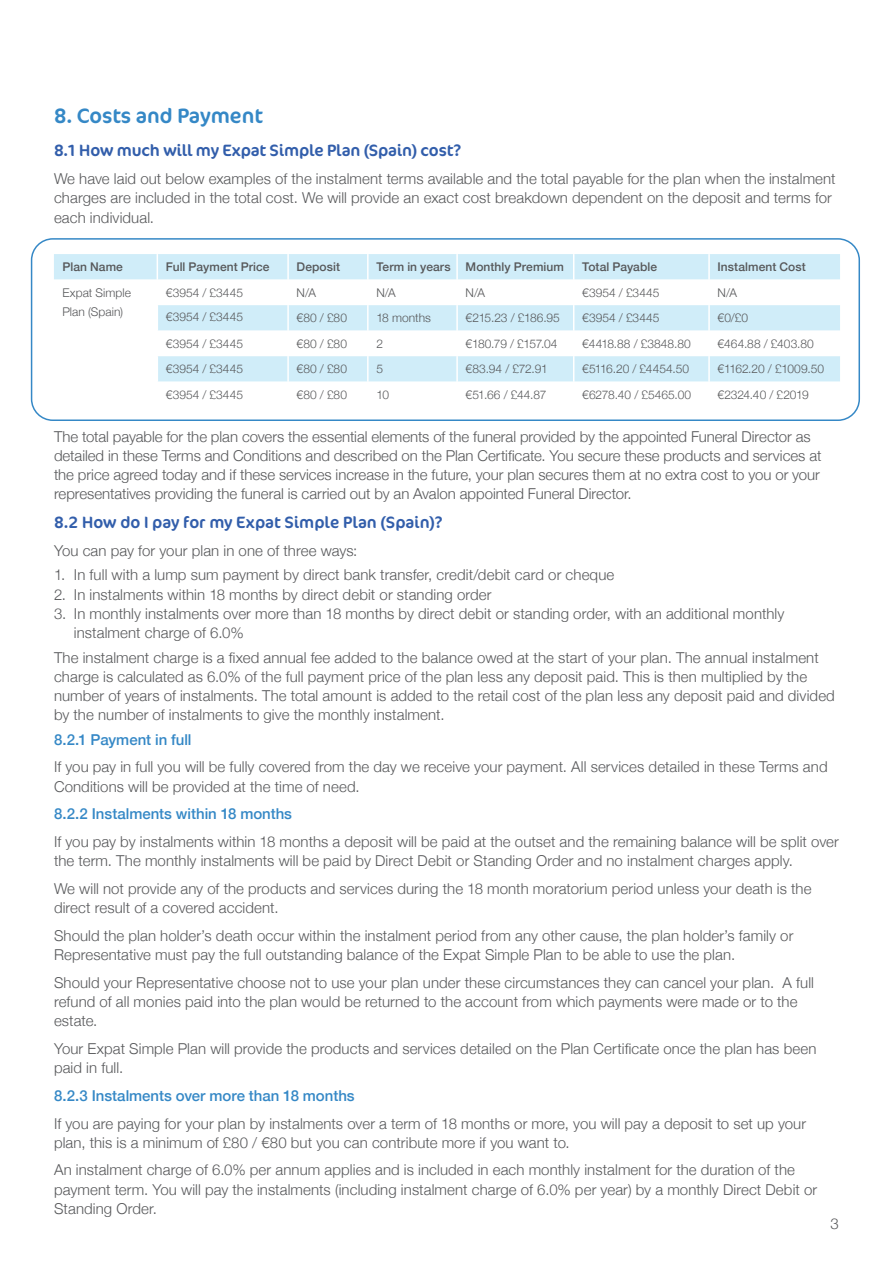
<style>
.page{position:relative;width:893px;height:1263px;background:#fff}
.page>*{position:absolute;margin:0;border:0;box-sizing:border-box;transform-origin:0 0}
.Sub_head{font:21px "Cocon Pro";color:#3588c6}
.SubSub_Head{font:16.5px "Cocon Pro";color:#325eab}
.Body_Copy{font:300 15px/19.2px "Helvetica Neue";letter-spacing:.005em;color:#57585a}
.SubSubSub_Head{font:300 15px/19.2px "Helvetica Neue";color:#57585a}
.SubSubSub_Head-2{font:500 15px "Helvetica Neue";letter-spacing:-.005em;color:#3588c6}
.Body_Copy-2{font:500 15px "Helvetica Neue";letter-spacing:-.005em;color:#3588c6}
.Body_Copy-3{font:300 12px/19.5px "Helvetica Neue";letter-spacing:.005em;color:#57585a}
.Body_Copy-4{font:500 12px "Helvetica Neue";letter-spacing:.005em;color:#57585a}
.Body_Copy-5{font:300 12px "Helvetica Neue";letter-spacing:-.025em;color:#57585a}
.Body_Copy-6{font:300 12px "Helvetica Neue";letter-spacing:-.015em;color:#57585a}
</style>
<div class="page">
<div style="left:54px;top:254px;width:786px;height:26px;background:#d0edf9"></div>
<svg style="left:158px;top:305px;width:682px;height:77px;fill:#d0edf9"></svg>
<hr style="left:287px;top:254px;width:2px;height:26px;background:#fff">
<hr style="left:367px;top:254px;width:2px;height:26px;background:#fff">
<hr style="left:456px;top:254px;width:2px;height:26px;background:#fff">
<hr style="left:708px;top:254px;width:2px;height:26px;background:#fff">
<hr style="left:287px;top:305px;width:2px;height:26px;background:#fff">
<hr style="left:367px;top:305px;width:2px;height:26px;background:#fff">
<hr style="left:456px;top:305px;width:2px;height:26px;background:#fff">
<hr style="left:708px;top:305px;width:2px;height:26px;background:#fff">
<hr style="left:287px;top:331px;width:2px;height:25px;background:#fff">
<hr style="left:367px;top:331px;width:2px;height:25px;background:#fff">
<hr style="left:456px;top:331px;width:2px;height:25px;background:#fff">
<hr style="left:708px;top:331px;width:2px;height:25px;background:#fff">
<hr style="left:287px;top:356px;width:2px;height:26px;background:#fff">
<hr style="left:367px;top:356px;width:2px;height:26px;background:#fff">
<hr style="left:456px;top:356px;width:2px;height:26px;background:#fff">
<hr style="left:708px;top:356px;width:2px;height:26px;background:#fff">
<svg style="left:157px;top:254px;width:1px;height:26px"></svg>
<svg style="left:573px;top:254px;width:1px;height:128px"></svg>
<div style="left:31px;top:238px;width:829px;height:183px;border:2px solid #3588c6;border-radius:21px"></div>
<p class="Sub_head" style="left:54px;top:102px;width:210px">8. Costs and Payment</p>
<p class="SubSub_Head" style="left:54px;top:139px;width:409px">8.1 How much will my Expat Simple Plan (Spain) cost?</p>
<p class="Body_Copy" style="left:54px;top:168px;width:783px">We have laid out below examples of the instalment terms available and the total payable for the plan when the instalment charges are included in the total cost. We will provide an exact cost breakdown dependent on the deposit and terms for each individual.</p>
<p class="Body_Copy-4" style="left:62px;top:257px;width:62px">Plan Name</p>
<p class="Body_Copy-4" style="left:166px;top:257px;width:105px">Full Payment Price</p>
<p class="Body_Copy-4" style="left:297px;top:257px;width:45px">Deposit</p>
<p class="Body_Copy-4" style="left:376px;top:257px;width:76px">Term in years</p>
<p class="Body_Copy-4" style="left:466px;top:257px;width:100px">Monthly Premium</p>
<p class="Body_Copy-4" style="left:582px;top:257px;width:76px">Total Payable</p>
<p class="Body_Copy-4" style="left:718px;top:257px;width:90px">Instalment Cost</p>
<p class="Body_Copy-3" style="left:62px;top:282px;width:70px">Expat Simple<br>Plan (Spain)</p>
<p class="Body_Copy-3" style="left:166px;top:282px;width:79px">€3954 / £3445</p>
<p class="Body_Copy-3" style="left:297px;top:282px;width:21px">N/A</p>
<p class="Body_Copy-3" style="left:376px;top:282px;width:21px">N/A</p>
<p class="Body_Copy-3" style="left:466px;top:282px;width:21px">N/A</p>
<p class="Body_Copy-3" style="left:582px;top:282px;width:79px">€3954 / £3445</p>
<p class="Body_Copy-3" style="left:718px;top:282px;width:21px">N/A</p>
<p class="Body_Copy-3" style="left:166px;top:306px;width:79px">€3954 / £3445</p>
<p class="Body_Copy-3" style="left:297px;top:307px;width:52px">€80 / £80</p>
<p class="Body_Copy-3" style="left:376px;top:307px;width:56px">18 months</p>
<p class="Body_Copy-5" style="left:466px;top:308px;width:96px">€215.23 / £186.95</p>
<p class="Body_Copy-3" style="left:582px;top:307px;width:79px">€3954 / £3445</p>
<p class="Body_Copy-3" style="left:718px;top:307px;width:32px">€0/£0</p>
<p class="Body_Copy-3" style="left:166px;top:333px;width:79px">€3954 / £3445</p>
<p class="Body_Copy-3" style="left:297px;top:333px;width:52px">€80 / £80</p>
<p class="Body_Copy-3" style="left:376px;top:333px;width:8px">2</p>
<p class="Body_Copy-5" style="left:466px;top:334px;width:93px">€180.79 / £157.04</p>
<p class="Body_Copy-3" style="left:582px;top:333px;width:110px">€4418.88 / £3848.80</p>
<p class="Body_Copy-3" style="left:718px;top:333px;width:98px">€464.88 / £403.80</p>
<p class="Body_Copy-3" style="left:166px;top:358px;width:79px">€3954 / £3445</p>
<p class="Body_Copy-3" style="left:297px;top:358px;width:52px">€80 / £80</p>
<p class="Body_Copy-3" style="left:376px;top:358px;width:8px">5</p>
<p class="Body_Copy-3" style="left:466px;top:358px;width:84px">€83.94 / £72.91</p>
<p class="Body_Copy-3" style="left:582px;top:358px;width:108px">€5116.20 / £4454.50</p>
<p class="Body_Copy-3" style="left:718px;top:358px;width:108px">€1162.20 / £1009.50</p>
<p class="Body_Copy-3" style="left:166px;top:384px;width:79px">€3954 / £3445</p>
<p class="Body_Copy-3" style="left:297px;top:384px;width:52px">€80 / £80</p>
<p class="Body_Copy-3" style="left:376px;top:384px;width:14px">10</p>
<p class="Body_Copy-3" style="left:466px;top:384px;width:82px">€51.66 / £44.87</p>
<p class="Body_Copy-3" style="left:582px;top:384px;width:110px">€6278.40 / £5465.00</p>
<p class="Body_Copy-6" style="left:718px;top:385px;width:93px">€2324.40 / £2019</p>
<p class="SubSubSub_Head" style="left:54px;top:426px;width:769px">The total payable for the plan covers the essential elements of the funeral provided by the appointed Funeral Director as detailed in these Terms and Conditions and described on the Plan Certificate. You secure these products and services at the price agreed today and if these services increase in the future, your plan secures them at no extra cost to you or your representatives providing the funeral is carried out by an Avalon appointed Funeral Director.</p>
<p class="SubSub_Head" style="left:54px;top:511px;width:390px">8.2 How do I pay for my Expat Simple Plan (Spain)?</p>
<p class="Body_Copy" style="left:54px;top:540px;width:305px">You can pay for your plan in one of three ways:</p>
<p class="Body_Copy" style="left:54px;top:564px;width:562px">1. In full with a lump sum payment by direct bank transfer, credit/debit card or cheque</p>
<p class="Body_Copy" style="left:54px;top:584px;width:439px">2. In instalments within 18 months by direct debit or standing order</p>
<p class="Body_Copy" style="left:74px;top:603px;width:712px;text-indent:-20px">3. In monthly instalments over more than 18 months by direct debit or standing order, with an additional monthly instalment charge of 6.0%</p>
<p class="Body_Copy" style="left:54px;top:646px;width:782px">The instalment charge is a fixed annual fee added to the balance owed at the start of your plan. The annual instalment charge is calculated as 6.0% of the full payment price of the plan less any deposit paid. This is then multiplied by the number of years of instalments. The total amount is added to the retail cost of the plan less any deposit paid and divided by the number of instalments to give the monthly instalment.</p>
<p class="SubSubSub_Head-2" style="left:54px;top:727px;width:139px">8.2.1 Payment in full</p>
<p class="Body_Copy" style="left:54px;top:756px;width:775px">If you pay in full you will be fully covered from the day we receive your payment. All services detailed in these Terms and<br>Conditions will be provided at the time of need.</p>
<p class="SubSubSub_Head-2" style="left:54px;top:802px;width:240px">8.2.2 Instalments within 18 months</p>
<p class="Body_Copy" style="left:54px;top:831px;width:786px">If you pay by instalments within 18 months a deposit will be paid at the outset and the remaining balance will be split over the term. The monthly instalments will be paid by Direct Debit or Standing Order and no instalment charges apply.</p>
<p class="Body_Copy" style="left:54px;top:878px;width:759px">We will not provide any of the products and services during the 18 month moratorium period unless your death is the direct result of a covered accident.</p>
<p class="Body_Copy" style="left:54px;top:925px;width:741px">Should the plan holder’s death occur within the instalment period from any other cause, the plan holder’s family or<br>Representative must pay the full outstanding balance of the Expat Simple Plan to be able to use the plan.</p>
<p class="Body_Copy" style="left:54px;top:972px;width:761px">Should your Representative choose not to use your plan under these circumstances they can cancel your plan. A full refund of all monies paid into the plan would be returned to the account from which payments were made or to the estate.</p>
<p class="Body_Copy" style="left:54px;top:1038px;width:764px">Your Expat Simple Plan will provide the products and services detailed on the Plan Certificate once the plan has been paid in full.</p>
<p class="Body_Copy-2" style="left:54px;top:1083px;width:302px">8.2.3 Instalments over more than 18 months</p>
<p class="Body_Copy" style="left:54px;top:1112px;width:754px">If you are paying for your plan by instalments over a term of 18 months or more, you will pay a deposit to set up your plan, this is a minimum of £80 / €80 but you can contribute more if you want to.</p>
<p class="Body_Copy" style="left:54px;top:1159px;width:765px">An instalment charge of 6.0% per annum applies and is included in each monthly instalment for the duration of the payment term. You will pay the instalments (including instalment charge of 6.0% per year) by a monthly Direct Debit or<br>Standing Order.</p>
<p class="SubSubSub_Head" style="left:831px;top:1212px;width:10px">3</p>
</div>
